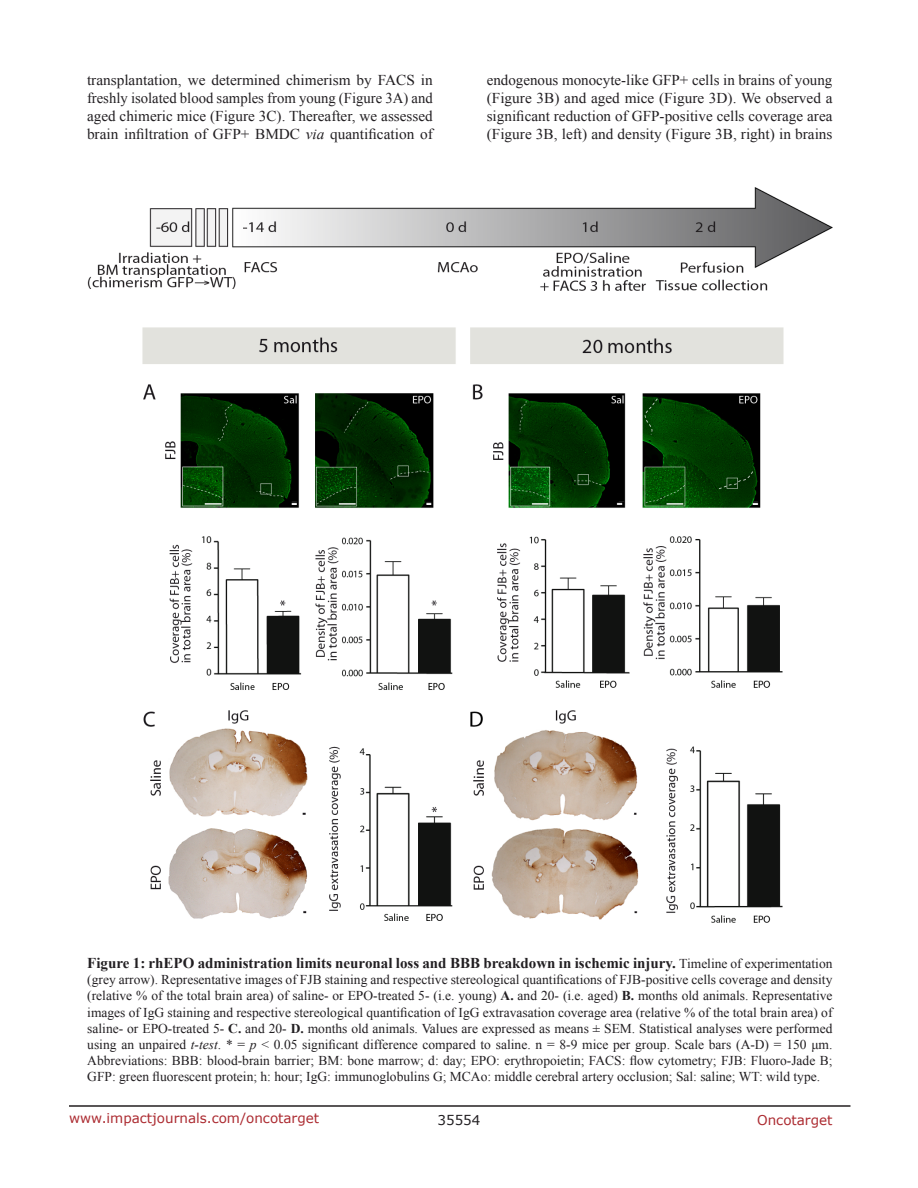
<style>
.page{position:relative;width:918px;height:1188px;background:#fff}
.page>*{position:absolute;margin:0;border:0;box-sizing:border-box;transform-origin:0 0}
.t1{font:15px/18px "Times New Roman";color:#221f22;text-align:justify}
.t2{font:700 15px "Times New Roman";color:#221f22}
.t3{font:13.5px/16.2px "Times New Roman";color:#221f22;text-align:justify}
.t4{font:13.5px "Verdana";color:#ac2b31}
.t5{font:13.5px "Verdana";color:#221f22}
.s1{font-style:italic}
.s2{font-weight:400;font-size:13.5px}
.s3{font-weight:700}
</style>
<div class="page">
<hr style="left:69px;top:1105px;width:781px;height:2px;background:#231f20">
<img style="left:87px;top:187px;width:745px;height:736px">
<p class="t1" style="left:87px;top:71px;width:347px">transplantation, we determined chimerism by FACS in freshly isolated blood samples from young (Figure 3A) and aged chimeric mice (Figure 3C). Thereafter, we assessed brain infiltration of GFP+ BMDC <span class="s1">via</span> quantification of</p>
<p class="t1" style="left:487px;top:71px;width:347px">endogenous monocyte-like GFP+ cells in brains of young (Figure 3B) and aged mice (Figure 3D). We observed a significant reduction of GFP-positive cells coverage area (Figure 3B, left) and density (Figure 3B, right) in brains</p>
<p class="t2" style="left:87px;top:953px;width:374px">Figure 1: rhEPO administration limits neuronal loss and BBB</p>
<p class="t2" style="left:483px;top:953px;width:351px">breakdown in ischemic injury. <span class="s2">Timeline of experimentation</span></p>
<p class="t3" style="left:87px;top:971px;width:747px">(grey arrow). Representative images of FJB staining and respective stereological quantifications of FJB-positive cells coverage and density (relative % of the total brain area) of saline- or EPO-treated 5- (i.e. young) <span class="s3">A.</span> and 20- (i.e. aged) <span class="s3">B.</span> months old animals. Representative images of IgG staining and respective stereological quantification of IgG extravasation coverage area (relative % of the total brain area) of saline- or EPO-treated 5- <span class="s3">C.</span> and 20- <span class="s3">D.</span> months old animals. Values are expressed as means ± SEM. Statistical analyses were performed using an unpaired <span class="s1">t-test</span>. * = <span class="s1">p</span> &lt; 0.05 significant difference compared to saline. n = 8-9 mice per group. Scale bars (A-D) = 150 μm.<br>Abbreviations: BBB: blood-brain barrier; BM: bone marrow; d: day; EPO: erythropoietin; FACS: flow cytometry; FJB: Fluoro-Jade B; GFP: green fluorescent protein; h: hour; IgG: immunoglobulins G; MCAo: middle cerebral artery occlusion; Sal: saline; WT: wild type.</p>
<p class="t4" style="left:69px;top:1109px;width:252px">www.impactjournals.com/oncotarget</p>
<p class="t5" style="left:438px;top:1111px;width:44px">35554</p>
<p class="t4" style="left:757px;top:1111px;width:77px">Oncotarget</p>
</div>
